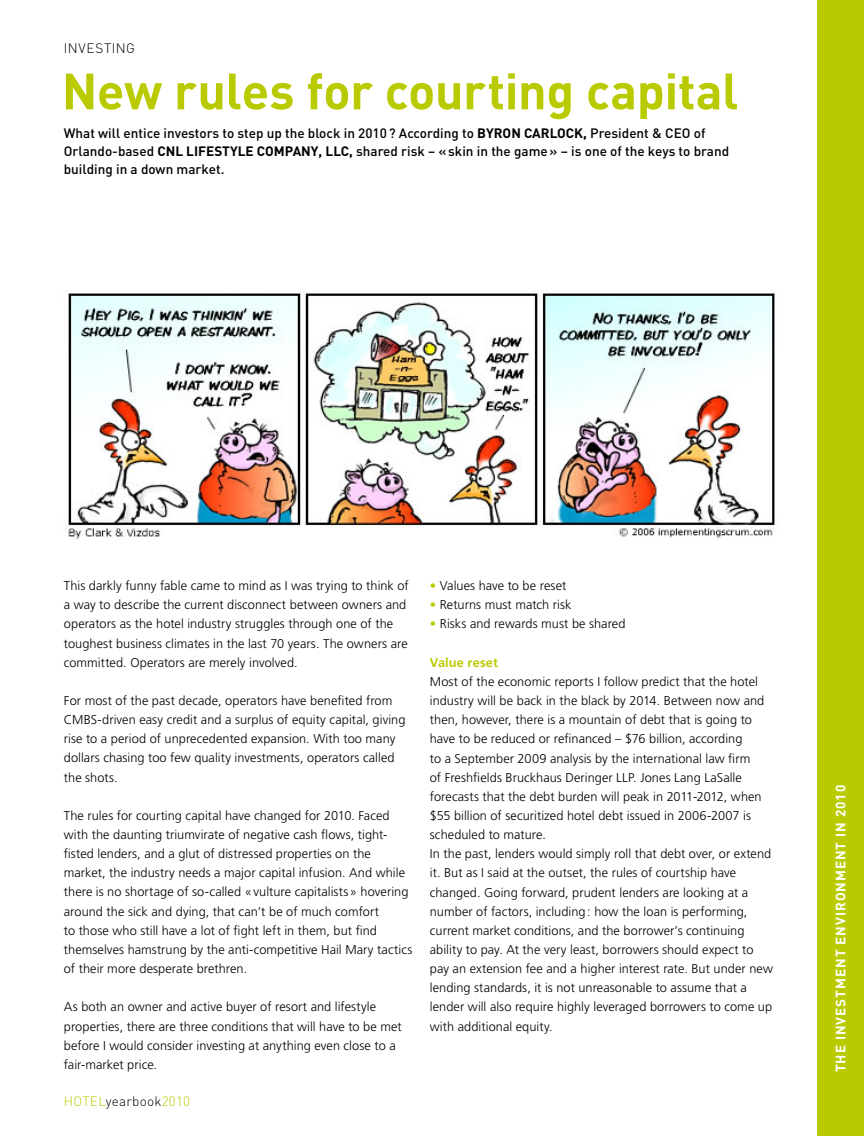
<style>
.page{position:relative;width:864px;height:1136px;background:#fff}
.page>*{position:absolute;margin:0;border:0;box-sizing:border-box;transform-origin:0 0}
.t1{font:700 50.25px "DIN";letter-spacing:-.01em;color:#b9cb00}
.t2{font:500 13.5px/18px "DIN";color:#000}
.t3{font:700 13.5px "DIN";letter-spacing:.07em;color:#fff}
.t4{font:300 13.5px "DIN";letter-spacing:.02em;color:#b9cb00}
.t5{font:300 13.5px "DIN";letter-spacing:.05em;color:#000}
.t6{font:300 12.75px/19.2px "Frutiger LT Std";letter-spacing:.005em;color:#000}
.t7{font:700 12.75px "Frutiger LT Std";letter-spacing:.01em;color:#b9cb00}
.s1{font-weight:700}
.s2{color:#000}
.s3{color:#b9cb00}
</style>
<div class="page">
<img style="left:68px;top:290px;width:707px;height:250px">
<div style="left:816px;top:0;width:47px;height:1135px;background:#b9cb00"></div>
<p class="t5" style="left:64px;top:40px;width:73px">INVESTING</p>
<h1 class="t1" style="left:62px;top:58px;width:678px">New rules for courting capital</h1>
<p class="t2" style="left:64px;top:124px;width:666px">What will entice investors to step up the block in 2010? According to <span class="s1">BYRON CARLOCK,</span> President &amp; CEO of<br>Orlando-based <span class="s1">CNL LIFESTYLE COMPANY, LLC,</span> shared risk – «skin in the game» – is one of the keys to brand building in a down market.</p>
<p class="t6" style="left:64px;top:576px;width:346px">This darkly funny fable came to mind as I was trying to think of a way to describe the current disconnect between owners and operators as the hotel industry struggles through one of the toughest business climates in the last 70 years. The owners are committed. Operators are merely involved.</p>
<p class="t6" style="left:64px;top:691px;width:343px">For most of the past decade, operators have benefited from CMBS-driven easy credit and a surplus of equity capital, giving rise to a period of unprecedented expansion. With too many dollars chasing too few quality investments, operators called the shots.</p>
<p class="t6" style="left:64px;top:806px;width:350px">The rules for courting capital have changed for 2010. Faced with the daunting triumvirate of negative cash flows, tight&shy;fisted lenders, and a glut of distressed properties on the market, the industry needs a major capital infusion. And while there is no shortage of so-called «vulture capitalists» hovering around the sick and dying, that can’t be of much comfort<br>to those who still have a lot of fight left in them, but find themselves hamstrung by the anti-competitive Hail Mary tactics of their more desperate brethren.</p>
<p class="t6" style="left:64px;top:997px;width:339px">As both an owner and active buyer of resort and lifestyle properties, there are three conditions that will have to be met before I would consider investing at anything even close to a fair-market price.</p>
<p class="t4" style="left:64px;top:1092px;width:128px">HOTEL<span class="s2">yearbook</span>2010</p>
<p class="t6" style="left:429px;top:576px;width:138px"><span class="s3">•</span> Values have to be reset</p>
<p class="t6" style="left:429px;top:595px;width:143px"><span class="s3">•</span> Returns must match risk</p>
<p class="t6" style="left:429px;top:614px;width:197px"><span class="s3">•</span> Risks and rewards must be shared</p>
<p class="t7" style="left:429px;top:654px;width:70px">Value reset</p>
<p class="t6" style="left:429px;top:672px;width:344px">Most of the economic reports I follow predict that the hotel industry will be back in the black by 2014. Between now and then, however, there is a mountain of debt that is going to have to be reduced or refinanced – $76 billion, according<br>to a September 2009 analysis by the international law firm<br>of Freshfields Bruckhaus Deringer LLP. Jones Lang LaSalle forecasts that the debt burden will peak in 2011-2012, when $55 billion of securitized hotel debt issued in 2006-2007 is scheduled to mature.<br>In the past, lenders would simply roll that debt over, or extend it. But as I said at the outset, the rules of courtship have changed. Going forward, prudent lenders are looking at a number of factors, including: how the loan is performing, current market conditions, and the borrower’s continuing ability to pay. At the very least, borrowers should expect to pay an extension fee and a higher interest rate. But under new lending standards, it is not unreasonable to assume that a lender will also require highly leveraged borrowers to come up with additional equity.</p>
<p class="t3" style="left:831px;top:1071px;width:288px;rotate:-90deg">THE INVESTMENT ENVIRONMENT IN 2010</p>
</div>
